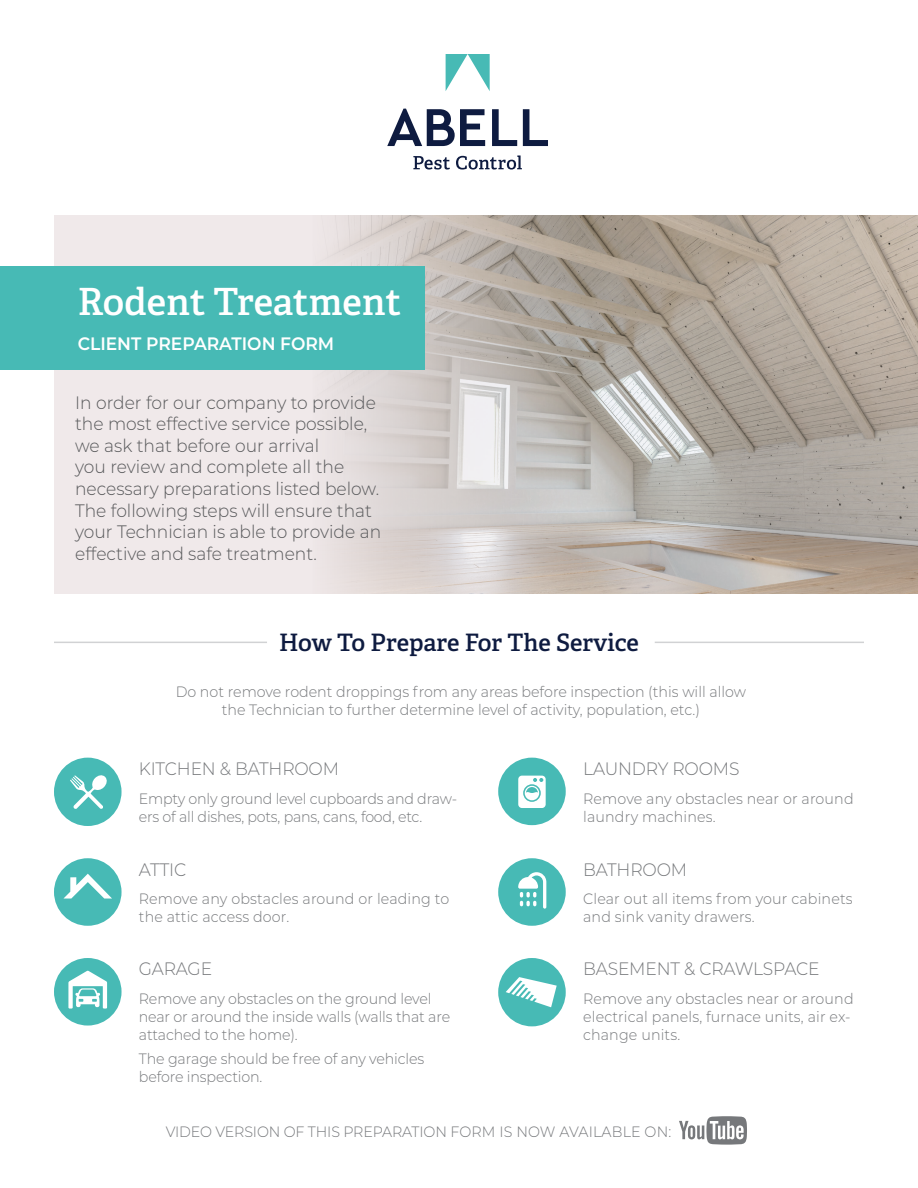
<style>
.page{position:relative;width:918px;height:1188px;background:#fff}
.page>*{position:absolute;margin:0;border:0;box-sizing:border-box;transform-origin:0 0}
.t1{font:600 37.5px "Adelle";letter-spacing:-.005em;color:#fff}
.t2{font:600 24px "Adelle";letter-spacing:-.005em;color:#0e1b40}
.t3{font:300 18px/21.6px "Montserrat";color:#57585a;scale:.95 1}
.t4{font:300 18px "Montserrat";letter-spacing:-.01em;color:#76787b;scale:.95 1}
.t5{font:600 18px "Montserrat";color:#fff;scale:.95 1}
.t6{font:300 15px/18px "Montserrat";color:#76787b;scale:.95 1}
</style>
<div class="page">
<div style="left:54px;top:215px;width:864px;height:379px;background:#f0e9ea"></div>
<img style="left:325px;top:215px;width:593px;height:379px">
<svg style="left:446px;top:54px;width:44px;height:37px"></svg>
<svg style="left:413px;top:156px;width:37px;height:14px"></svg>
<svg style="left:456px;top:155px;width:66px;height:15px"></svg>
<svg style="left:387px;top:109px;width:98px;height:37px"></svg>
<svg style="left:523px;top:109px;width:25px;height:37px"></svg>
<svg style="left:492px;top:109px;width:25px;height:37px"></svg>
<div style="left:0;top:266px;width:424px;height:104px;background:#47bab5"></div>
<hr style="left:54px;top:642px;width:213px;height:1px;background:#d1d2d4">
<hr style="left:655px;top:642px;width:209px;height:1px;background:#d1d2d4">
<svg style="left:679px;top:1116px;width:68px;height:29px"></svg>
<div style="left:54px;top:858px;width:68px;height:68px;background:#47bab5;border-radius:50%"></div>
<svg style="left:54px;top:758px;width:68px;height:68px"></svg>
<div style="left:498px;top:958px;width:68px;height:68px;background:#47bab5;border-radius:50%"></div>
<svg style="left:506px;top:977px;width:51px;height:30px"></svg>
<div style="left:498px;top:858px;width:68px;height:68px;background:#47bab5;border-radius:50%"></div>
<svg style="left:518px;top:872px;width:28px;height:37px"></svg>
<div style="left:498px;top:758px;width:68px;height:67px;background:#47bab5;border-radius:50%"></div>
<svg style="left:518px;top:776px;width:28px;height:32px"></svg>
<svg style="left:63px;top:874px;width:49px;height:25px"></svg>
<div style="left:54px;top:958px;width:68px;height:68px;background:#47bab5;border-radius:50%"></div>
<svg style="left:68px;top:971px;width:39px;height:38px"></svg>
<h1 class="t1" style="left:78px;top:278px;width:325px">Rodent Treatment</h1>
<p class="t5" style="left:78px;top:330px;width:272px">CLIENT PREPARATION FORM</p>
<p class="t3" style="left:75px;top:391px;width:324px">In order for our company to provide the most effective service possible, we ask that before our arrival<br>you review and complete all the necessary preparations listed below.<br>The following steps will ensure that your Technician is able to provide an effective and safe treatment.</p>
<h2 class="t2" style="left:279px;top:628px;width:361px">How To Prepare For The Service</h2>
<p class="t6" style="left:176px;top:683px;width:602px;text-align:center">Do not remove rodent droppings from any areas before inspection (this will allow the Technician to further determine level of activity, population, etc.)</p>
<p class="t4" style="left:139px;top:756px;width:212px">KITCHEN &amp; BATHROOM</p>
<p class="t6" style="left:139px;top:789px;width:337px">Empty only ground level cupboards and draw&shy;ers of all dishes, pots, pans, cans, food, etc.</p>
<p class="t4" style="left:139px;top:857px;width:51px">ATTIC</p>
<p class="t6" style="left:139px;top:890px;width:328px">Remove any obstacles around or leading to the attic access door.</p>
<p class="t4" style="left:139px;top:957px;width:79px">GARAGE</p>
<p class="t6" style="left:139px;top:989px;width:329px">Remove any obstacles on the ground level near or around the inside walls (walls that are attached to the home).</p>
<p class="t6" style="left:139px;top:1049px;width:302px">The garage should be free of any vehicles before inspection.</p>
<p class="t4" style="left:583px;top:756px;width:166px">LAUNDRY ROOMS</p>
<p class="t6" style="left:583px;top:789px;width:286px">Remove any obstacles near or around laundry machines.</p>
<p class="t4" style="left:583px;top:857px;width:111px">BATHROOM</p>
<p class="t6" style="left:583px;top:890px;width:285px">Clear out all items from your cabinets and sink vanity drawers.</p>
<p class="t4" style="left:583px;top:957px;width:250px">BASEMENT &amp; CRAWLSPACE</p>
<p class="t6" style="left:583px;top:989px;width:286px">Remove any obstacles near or around electrical panels, furnace units, air ex&shy;change units.</p>
<p class="t6" style="left:166px;top:1122px;width:534px">VIDEO VERSION OF THIS PREPARATION FORM IS NOW AVAILABLE ON:</p>
</div>
